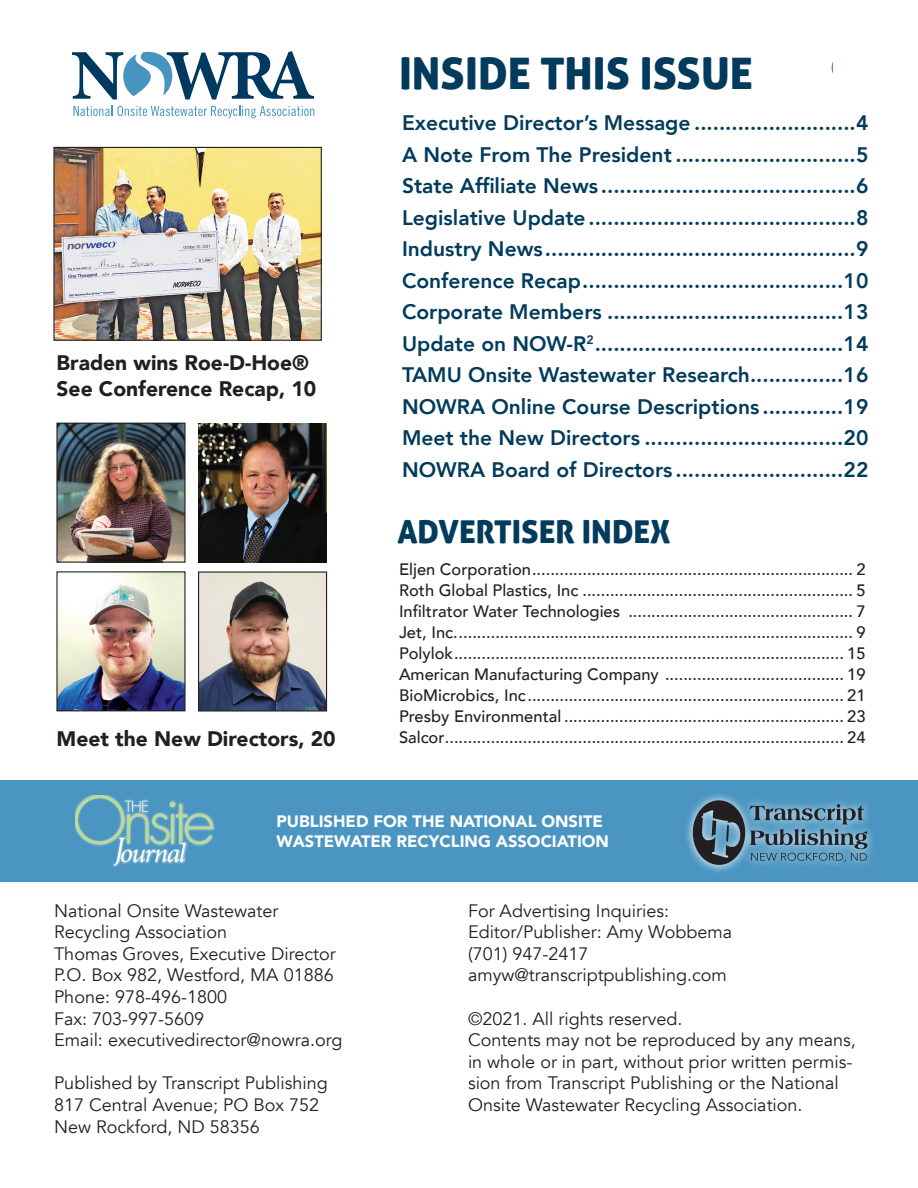
<style>
.page{position:relative;width:918px;height:1188px;background:#fff}
.page>*{position:absolute;margin:0;border:0;box-sizing:border-box;transform-origin:0 0}
.t1{font:43.5px "Aller Display";color:#023b5b}
.t2{font:31.5px "Aller Display";color:#023b5b}
.t3{font:800 21px "Avenir";color:#023b5b}
.t4{font:900 21px "Avenir";color:#231f20}
.t5{font:18px/21.6px "Avenir";color:#231f20}
.t6{font:500 16.5px "Avenir";color:#231f20}
.t7{font:900 16.5px "Avenir";color:#fff}
</style>
<div class="page">
<div style="left:832px;top:52px;width:32px;height:31px;background:#4794c0;border-radius:50%"></div>
<div style="left:0;top:780px;width:918px;height:102px;background:#4a95c1"></div>
<svg style="left:75px;top:795px;width:138px;height:71px"></svg>
<svg style="left:686px;top:794px;width:187px;height:78px"></svg>
<svg style="left:693px;top:800px;width:174px;height:65px;background:#59829a"></svg>
<svg style="left:72px;top:51px;width:242px;height:48px"></svg>
<svg style="left:73px;top:106px;width:241px;height:12px"></svg>
<div style="left:833px;top:37px;width:59px;height:62px;background:#fff"></div>
<img style="left:55px;top:149px;width:265px;height:190px">
<div style="left:53px;top:147px;width:269px;height:194px;border:1px solid #231f20"></div>
<img style="left:58px;top:425px;width:126px;height:136px">
<div style="left:56px;top:423px;width:130px;height:140px;border:1px solid #231f20"></div>
<img style="left:199px;top:423px;width:128px;height:139px">
<img style="left:58px;top:573px;width:126px;height:136px">
<div style="left:56px;top:571px;width:130px;height:140px;border:1px solid #231f20"></div>
<img style="left:200px;top:573px;width:125px;height:137px">
<div style="left:198px;top:571px;width:129px;height:141px;border:1px solid #231f20"></div>
<p class="t4" style="left:57px;top:345px;width:254px">Braden wins Roe-D-Hoe®</p>
<p class="t4" style="left:57px;top:371px;width:261px">See Conference Recap, 10</p>
<p class="t4" style="left:57px;top:720px;width:281px">Meet the New Directors, 20</p>
<p class="t1" style="left:399px;top:45px;width:355px">INSIDE THIS ISSUE</p>
<p class="t3" style="left:402px;top:107px;width:468px">Executive Director’s Message ..........................4</p>
<p class="t3" style="left:402px;top:138px;width:468px">A Note From The President .............................5</p>
<p class="t3" style="left:402px;top:170px;width:468px">State Affiliate News .........................................6</p>
<p class="t3" style="left:402px;top:201px;width:468px">Legislative Update...........................................8</p>
<p class="t3" style="left:402px;top:233px;width:468px">Industry News..................................................9</p>
<p class="t3" style="left:402px;top:264px;width:468px">Conference Recap..........................................10</p>
<p class="t3" style="left:402px;top:296px;width:468px">Corporate Members ......................................13</p>
<p class="t3" style="left:402px;top:327px;width:468px">Update on NOW-R<sup>2</sup>........................................14</p>
<p class="t3" style="left:402px;top:359px;width:468px">TAMU Onsite Wastewater Research...............16</p>
<p class="t3" style="left:402px;top:390px;width:468px">NOWRA Online Course Descriptions .............19</p>
<p class="t3" style="left:402px;top:422px;width:468px">Meet the New Directors ................................20</p>
<p class="t3" style="left:402px;top:453px;width:468px">NOWRA Board of Directors ...........................22</p>
<p class="t2" style="left:397px;top:511px;width:275px">ADVERTISER INDEX</p>
<p class="t6" style="left:399px;top:555px;width:468px">Eljen Corporation...................................................................... 2</p>
<p class="t6" style="left:399px;top:576px;width:468px">Roth Global Plastics, Inc ........................................................... 5</p>
<p class="t6" style="left:399px;top:597px;width:468px">Infiltrator Water Technologies ................................................. 7</p>
<p class="t6" style="left:399px;top:618px;width:468px">Jet, Inc....................................................................................... 9</p>
<p class="t6" style="left:399px;top:639px;width:468px">Polylok..................................................................................... 15</p>
<p class="t6" style="left:399px;top:660px;width:468px">American Manufacturing Company ....................................... 19</p>
<p class="t6" style="left:399px;top:681px;width:468px">BioMicrobics, Inc..................................................................... 21</p>
<p class="t6" style="left:399px;top:702px;width:468px">Presby Environmental ............................................................. 23</p>
<p class="t6" style="left:399px;top:723px;width:468px">Salcor....................................................................................... 24</p>
<p class="t7" style="left:277px;top:807px;width:328px">PUBLISHED FOR THE NATIONAL ONSITE</p>
<p class="t7" style="left:277px;top:827px;width:334px">WASTEWATER RECYCLING ASSOCIATION</p>
<p class="t5" style="left:54px;top:900px;width:226px">National Onsite Wastewater</p>
<p class="t5" style="left:54px;top:921px;width:175px">Recycling Association</p>
<p class="t5" style="left:54px;top:943px;width:283px">Thomas Groves, Executive Director</p>
<p class="t5" style="left:54px;top:965px;width:281px">P.O. Box 982, Westford, MA 01886</p>
<p class="t5" style="left:54px;top:986px;width:175px">Phone: 978-496-1800</p>
<p class="t5" style="left:54px;top:1008px;width:152px">Fax: 703-997-5609</p>
<p class="t5" style="left:54px;top:1029px;width:290px">Email: executivedirector@nowra.org</p>
<p class="t5" style="left:54px;top:1073px;width:275px">Published by Transcript Publishing</p>
<p class="t5" style="left:54px;top:1094px;width:267px">817 Central Avenue; PO Box 752</p>
<p class="t5" style="left:54px;top:1116px;width:207px">New Rockford, ND 58356</p>
<p class="t5" style="left:468px;top:900px;width:203px">For Advertising Inquiries:</p>
<p class="t5" style="left:468px;top:921px;width:266px">Editor/Publisher: Amy Wobbema</p>
<p class="t5" style="left:468px;top:943px;width:122px">(701) 947-2417</p>
<p class="t5" style="left:468px;top:965px;width:261px">amyw@transcriptpublishing.com</p>
<p class="t5" style="left:468px;top:1008px;width:216px">©2021. All rights reserved.</p>
<p class="t5" style="left:468px;top:1029px;width:389px">Contents may not be reproduced by any means, in whole or in part, without prior written permis&shy;sion from Transcript Publishing or the National Onsite Wastewater Recycling Association.</p>
</div>
